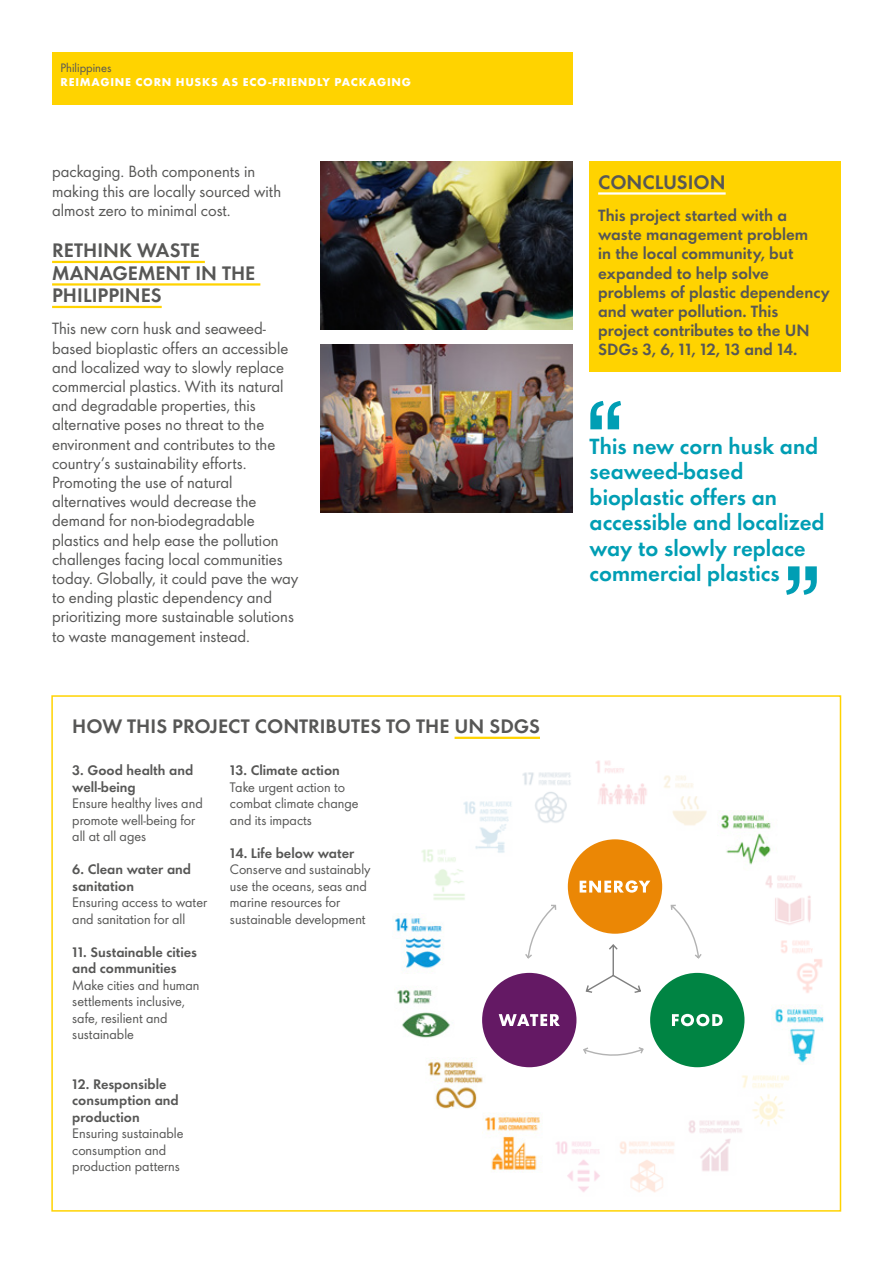
<style>
.page{position:relative;width:893px;height:1263px;background:#fff}
.page>*{position:absolute;margin:0;border:0;box-sizing:border-box;transform-origin:0 0}
.t1{font:800 20.25px/25.5px "Shell";color:#009eb4}
.t2{font:800 18px/22.5px "Shell";color:#575756}
.t3{font:15px/19.2px "Shell";color:#575756}
.t4{font:800 15px/19.2px "Shell";color:#575756}
.t5{font:12.75px/16.5px "Shell";color:#575756}
.t6{font:800 12.75px/16.5px "Shell";color:#575756}
.t7{font:11.25px "Shell";color:#575756}
.t8{font:700 10.5px "Shell";letter-spacing:.07em;color:#fff}
</style>
<div class="page">
<img style="left:321px;top:345px;width:252px;height:167px">
<div style="left:650px;top:973px;width:94px;height:94px;background:#008443;border-radius:50%"></div>
<div style="left:482px;top:973px;width:94px;height:94px;background:#641964;border-radius:50%"></div>
<div style="left:568px;top:839px;width:94px;height:95px;background:#eb8705;border-radius:50%"></div>
<svg style="left:580px;top:880px;width:70px;height:13px"></svg>
<svg style="left:499px;top:903px;width:224px;height:154px"></svg>
<img style="left:595px;top:760px;width:52px;height:44px">
<img style="left:664px;top:775px;width:43px;height:51px">
<img style="left:721px;top:814px;width:50px;height:51px">
<img style="left:765px;top:875px;width:46px;height:50px">
<img style="left:781px;top:940px;width:42px;height:53px">
<img style="left:775px;top:1006px;width:49px;height:57px">
<img style="left:742px;top:1075px;width:47px;height:52px">
<img style="left:688px;top:1115px;width:58px;height:56px">
<img style="left:555px;top:1141px;width:120px;height:52px">
<img style="left:428px;top:1059px;width:55px;height:50px">
<img style="left:397px;top:989px;width:53px;height:49px">
<img style="left:395px;top:918px;width:49px;height:51px">
<img style="left:421px;top:849px;width:44px;height:51px">
<img style="left:460px;top:801px;width:52px;height:57px">
<img style="left:522px;top:772px;width:49px;height:51px">
<img style="left:482px;top:1112px;width:60px;height:58px">
<img style="left:320px;top:162px;width:253px;height:167px">
<hr style="left:52px;top:261px;width:153px;height:2px;background:#ffd300">
<hr style="left:52px;top:283px;width:208px;height:3px;background:#ffd300">
<hr style="left:52px;top:306px;width:110px;height:2px;background:#ffd300">
<div style="left:590px;top:162px;width:251px;height:210px;background:#ffd300"></div>
<hr style="left:598px;top:192px;width:128px;height:3px;background:#fff">
<svg style="left:786px;top:566px;width:31px;height:29px"></svg>
<svg style="left:590px;top:401px;width:31px;height:28px"></svg>
<div style="left:52px;top:52px;width:520px;height:53px;background:#ffd300"></div>
<hr style="left:455px;top:737px;width:85px;height:2px;background:#ffd300">
<p class="t7" style="left:61px;top:59px;width:52px">Philippines</p>
<p class="t8" style="left:61px;top:73px;width:352px">REIMAGINE CORN HUSKS AS ECO-FRIENDLY PACKAGING</p>
<p class="t3" style="left:52px;top:161px;width:231px">packaging. Both components in making this are locally sourced with almost zero to minimal cost.</p>
<p class="t2" style="left:52px;top:238px;width:205px">RETHINK WASTE<br>MANAGEMENT IN THE<br>PHILIPPINES</p>
<p class="t3" style="left:52px;top:318px;width:248px">This new corn husk and seaweed&shy;based bioplastic offers an accessible and localized way to slowly replace commercial plastics. With its natural and degradable properties, this alternative poses no threat to the environment and contributes to the country’s sustainability efforts.<br>Promoting the use of natural alternatives would decrease the demand for non-biodegradable plastics and help ease the pollution challenges facing local communities today. Globally, it could pave the way to ending plastic dependency and prioritizing more sustainable solutions to waste management instead.</p>
<p class="t2" style="left:72px;top:714px;width:469px">HOW THIS PROJECT CONTRIBUTES TO THE UN SDGS</p>
<p class="t6" style="left:72px;top:761px;width:123px">3. Good health and well-being</p>
<p class="t5" style="left:72px;top:794px;width:132px">Ensure healthy lives and promote well-being for all at all ages</p>
<p class="t6" style="left:72px;top:860px;width:120px">6. Clean water and sanitation</p>
<p class="t5" style="left:72px;top:893px;width:136px">Ensuring access to water and sanitation for all</p>
<p class="t6" style="left:72px;top:943px;width:126px">11. Sustainable cities and communities</p>
<p class="t5" style="left:72px;top:976px;width:129px">Make cities and human settlements inclusive, safe, resilient and sustainable</p>
<p class="t6" style="left:72px;top:1075px;width:108px">12. Responsible consumption and production</p>
<p class="t5" style="left:72px;top:1124px;width:113px">Ensuring sustainable consumption and production patterns</p>
<p class="t6" style="left:230px;top:761px;width:111px">13. Climate action</p>
<p class="t5" style="left:230px;top:778px;width:130px">Take urgent action to combat climate change and its impacts</p>
<p class="t6" style="left:230px;top:844px;width:126px">14. Life below water</p>
<p class="t5" style="left:230px;top:860px;width:142px">Conserve and sustainably use the oceans, seas and marine resources for sustainable development</p>
<p class="t2" style="left:598px;top:169px;width:129px">CONCLUSION</p>
<p class="t4" style="left:598px;top:204px;width:233px">This project started with a waste management problem<br>in the local community, but expanded to help solve problems of plastic dependency and water pollution. This project contributes to the UN<br>SDGs 3, 6, 11, 12, 13 and 14.</p>
<h1 class="t1" style="left:590px;top:432px;width:236px">This new corn husk and seaweed-based bioplastic offers an accessible and localized way to slowly replace commercial plastics</h1>
</div>
